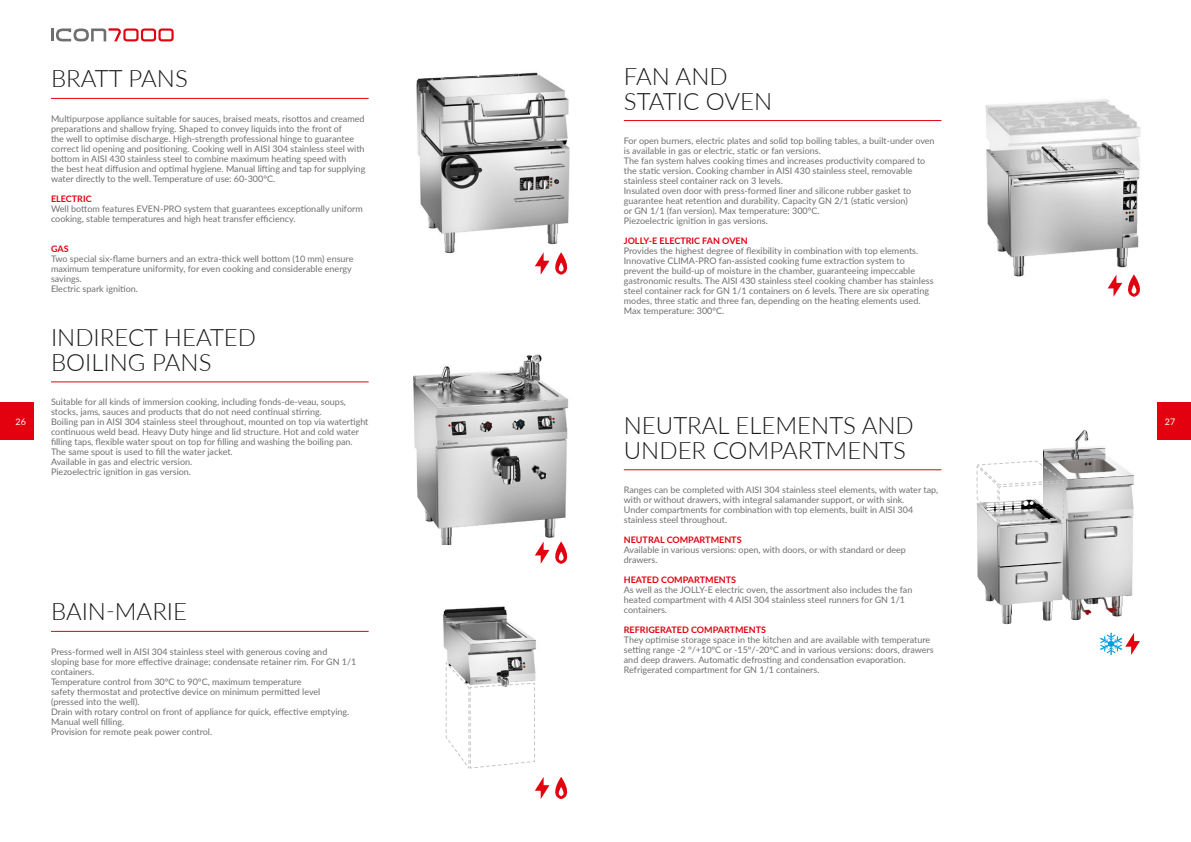
<style>
.page{position:relative;width:1191px;height:842px;background:#fff}
.page>*{position:absolute;margin:0;border:0;box-sizing:border-box;transform-origin:0 0}
.t1{font:300 24px/25px "Lato";color:#1a1a18}
.t2{font:9px/10px "Lato";color:#6f6f6e}
.t3{font:700 9px "Lato";color:#e3000f}
.t4{font:9px "Lato";color:#fff}
</style>
<div class="page">
<img style="left:1043px;top:430px;width:91px;height:191px">
<img style="left:985px;top:99px;width:156px;height:178px">
<hr style="left:624px;top:120px;width:317px;height:1px;background:#e3000f">
<svg style="left:1107px;top:274px;width:34px;height:23px"></svg>
<hr style="left:51px;top:381px;width:318px;height:1px;background:#e3000f">
<img style="left:413px;top:354px;width:156px;height:190px">
<svg style="left:535px;top:541px;width:34px;height:23px"></svg>
<hr style="left:51px;top:631px;width:318px;height:1px;background:#e3000f">
<img style="left:443px;top:606px;width:93px;height:83px">
<svg style="left:446px;top:660px;width:89px;height:109px"></svg>
<svg style="left:535px;top:777px;width:33px;height:22px"></svg>
<img style="left:416px;top:72px;width:154px;height:182px">
<svg style="left:1100px;top:633px;width:40px;height:22px"></svg>
<svg style="left:51px;top:28px;width:123px;height:13px"></svg>
<svg style="left:535px;top:252px;width:35px;height:23px"></svg>
<hr style="left:624px;top:469px;width:317px;height:1px;background:#e3000f">
<img style="left:977px;top:523px;width:67px;height:101px">
<svg style="left:976px;top:459px;width:89px;height:64px"></svg>
<hr style="left:51px;top:98px;width:318px;height:1px;background:#e3000f">
<div style="left:0;top:402px;width:34px;height:38px;background:#e3000f"></div>
<div style="left:1156px;top:402px;width:35px;height:38px;background:#e3000f"></div>
<h1 class="t1" style="left:51px;top:65px;width:138px">BRATT PANS</h1>
<p class="t2" style="left:51px;top:113px;width:316px">Multipurpose appliance suitable for sauces, braised meats, risottos and creamed preparations and shallow frying. Shaped to convey liquids into the front of<br>the well to optimise discharge. High-strength professional hinge to guarantee correct lid opening and positioning. Cooking well in AISI 304 stainless steel with bottom in AISI 430 stainless steel to combine maximum heating speed with<br>the best heat diffusion and optimal hygiene. Manual lifting and tap for supplying water directly to the well. Temperature of use: 60-300°C.</p>
<p class="t3" style="left:51px;top:192px;width:42px">ELECTRIC</p>
<p class="t2" style="left:51px;top:203px;width:313px">Well bottom features EVEN-PRO system that guarantees exceptionally uniform cooking, stable temperatures and high heat transfer efficiency.</p>
<p class="t3" style="left:51px;top:242px;width:19px">GAS</p>
<p class="t2" style="left:51px;top:253px;width:304px">Two special six-flame burners and an extra-thick well bottom (10 mm) ensure maximum temperature uniformity, for even cooking and considerable energy savings.<br>Electric spark ignition.</p>
<h1 class="t1" style="left:51px;top:324px;width:207px">INDIRECT HEATED<br>BOILING PANS</h1>
<h1 class="t1" style="left:624px;top:63px;width:150px">FAN AND<br>STATIC OVEN</h1>
<p class="t2" style="left:624px;top:135px;width:312px">For open burners, electric plates and solid top boiling tables, a built-under oven is available in gas or electric, static or fan versions.<br>The fan system halves cooking times and increases productivity compared to the static version. Cooking chamber in AISI 430 stainless steel, removable stainless steel container rack on 3 levels.<br>Insulated oven door with press-formed liner and silicone rubber gasket to guarantee heat retention and durability. Capacity GN 2/1 (static version)<br>or GN 1/1 (fan version). Max temperature: 300°C.<br>Piezoelectric ignition in gas versions.</p>
<p class="t3" style="left:624px;top:234px;width:125px">JOLLY-E ELECTRIC FAN OVEN</p>
<p class="t2" style="left:624px;top:245px;width:311px">Provides the highest degree of flexibility in combination with top elements.<br>Innovative CLIMA-PRO fan-assisted cooking fume extraction system to prevent the build-up of moisture in the chamber, guaranteeing impeccable gastronomic results. The AISI 430 stainless steel cooking chamber has stainless steel container rack for GN 1/1 containers on 6 levels. There are six operating modes, three static and three fan, depending on the heating elements used.<br>Max temperature: 300°C.</p>
<p class="t2" style="left:51px;top:397px;width:319px">Suitable for all kinds of immersion cooking, including fonds-de-veau, soups, stocks, jams, sauces and products that do not need continual stirring.<br>Boiling pan in AISI 304 stainless steel throughout, mounted on top via watertight continuous weld bead. Heavy Duty hinge and lid structure. Hot and cold water filling taps, flexible water spout on top for filling and washing the boiling pan.<br>The same spout is used to fill the water jacket.<br>Available in gas and electric version.<br>Piezoelectric ignition in gas version.</p>
<h1 class="t1" style="left:624px;top:412px;width:291px">NEUTRAL ELEMENTS AND<br>UNDER COMPARTMENTS</h1>
<p class="t4" style="left:16px;top:415px;width:12px">26</p>
<p class="t4" style="left:1165px;top:415px;width:12px">27</p>
<h1 class="t1" style="left:51px;top:598px;width:138px">BAIN-MARIE</h1>
<p class="t2" style="left:51px;top:646px;width:307px">Press-formed well in AISI 304 stainless steel with generous coving and sloping base for more effective drainage; condensate retainer rim. For GN 1/1 containers.<br>Temperature control from 30°C to 90°C, maximum temperature<br>safety thermostat and protective device on minimum permitted level<br>(pressed into the well).<br>Drain with rotary control on front of appliance for quick, effective emptying.<br>Manual well filling.<br>Provision for remote peak power control.</p>
<p class="t2" style="left:624px;top:484px;width:316px">Ranges can be completed with AISI 304 stainless steel elements, with water tap, with or without drawers, with integral salamander support, or with sink.<br>Under compartments for combination with top elements, built in AISI 304 stainless steel throughout.</p>
<p class="t3" style="left:624px;top:533px;width:119px">NEUTRAL COMPARTMENTS</p>
<p class="t2" style="left:624px;top:544px;width:284px">Available in various versions: open, with doors, or with standard or deep drawers.</p>
<p class="t3" style="left:624px;top:573px;width:114px">HEATED COMPARTMENTS</p>
<p class="t2" style="left:624px;top:584px;width:290px">As well as the JOLLY-E electric oven, the assortment also includes the fan heated compartment with 4 AISI 304 stainless steel runners for GN 1/1 containers.</p>
<p class="t3" style="left:624px;top:623px;width:144px">REFRIGERATED COMPARTMENTS</p>
<p class="t2" style="left:624px;top:634px;width:311px">They optimise storage space in the kitchen and are available with temperature setting range -2 °/+10°C or -15°/-20°C and in various versions: doors, drawers and deep drawers. Automatic defrosting and condensation evaporation.<br>Refrigerated compartment for GN 1/1 containers.</p>
</div>
